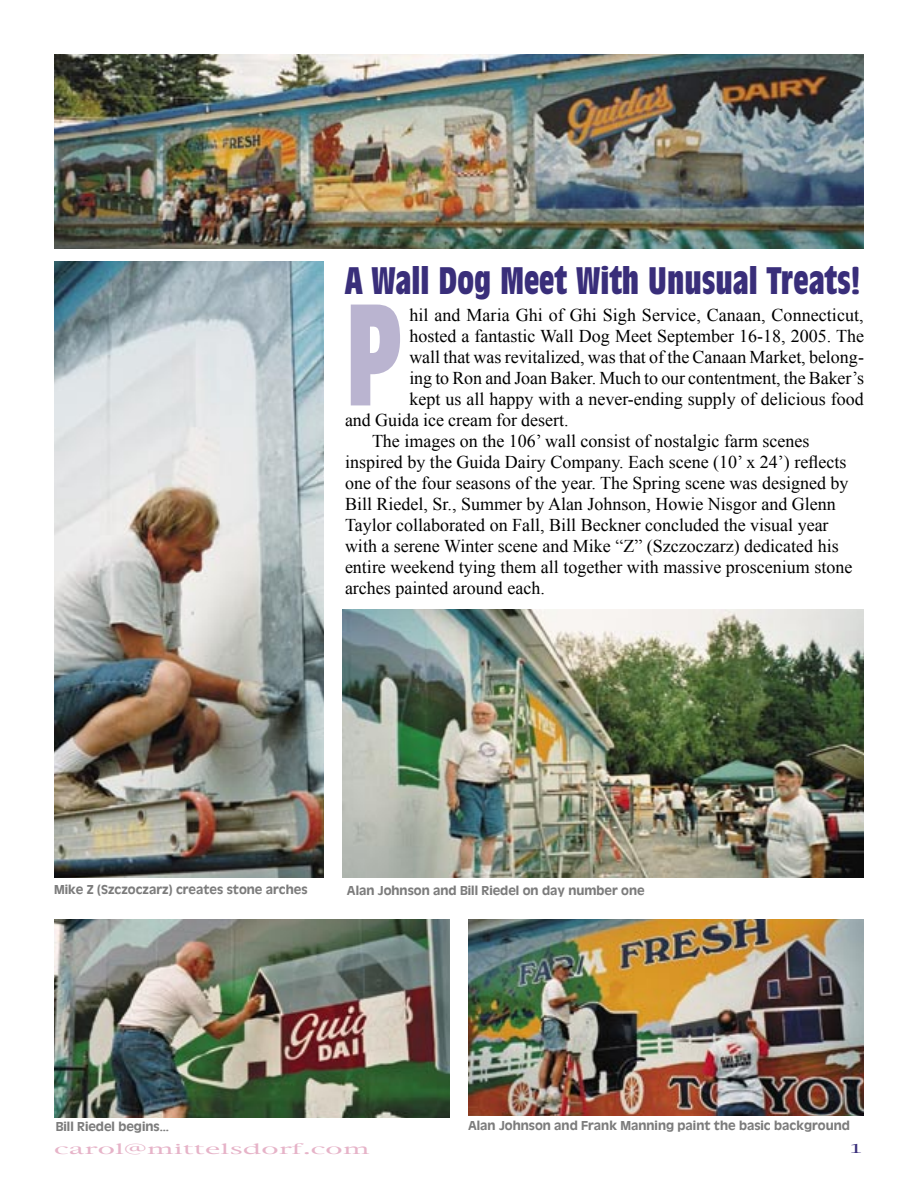
<style>
.page{position:relative;width:918px;height:1188px;background:#fff}
.page>*{position:absolute;margin:0;border:0;box-sizing:border-box;transform-origin:0 0}
.drop_cap{font:700 condensed 141.3px "Antique Olive";color:#bab4d0;scale:.89 1}
.captions{font:700 condensed 37.5px "Antique Olive";color:#392e7a}
.BODY{font:18px/21px "Times New Roman";color:#000}
.drop_cap-2{font:18px "Times New Roman";color:#000}
.captions-2{font:700 13.5px "Antique Olive";color:#7c7c7c}
.t1{font:13.5px "New York";color:#e6b3c8;scale:2 1}
.t2{font:12px "New York";color:#392e7a;scale:2 1}
</style>
<div class="page">
<img style="left:343px;top:609px;width:521px;height:269px">
<img style="left:54px;top:262px;width:270px;height:616px">
<img style="left:54px;top:54px;width:810px;height:195px">
<img style="left:54px;top:920px;width:396px;height:198px">
<img style="left:468px;top:920px;width:396px;height:195px">
<p class="captions" style="left:345px;top:260px;width:517px">A Wall Dog Meet With Unusual Treats!</p>
<p class="drop_cap" style="left:345px;top:277px;width:67px">P</p>
<p class="drop_cap-2" style="left:409px;top:305px;width:456px">hil and Maria Ghi of Ghi Sigh Service, Canaan, Connecticut,</p>
<p class="drop_cap-2" style="left:409px;top:326px;width:456px">hosted a fantastic Wall Dog Meet September 16-18, 2005. The</p>
<p class="drop_cap-2" style="left:409px;top:347px;width:456px">wall that was revitalized, was that of the Canaan Market, belong-</p>
<p class="drop_cap-2" style="left:409px;top:368px;width:456px">ing to Ron and Joan Baker. Much to our contentment, the Baker’s</p>
<p class="drop_cap-2" style="left:409px;top:389px;width:456px">kept us all happy with a never-ending supply of delicious food</p>
<p class="drop_cap-2" style="left:345px;top:410px;width:225px">and Guida ice cream for desert.</p>
<p class="BODY" style="left:345px;top:431px;width:509px;text-indent:27px">The images on the 106’ wall consist of nostalgic farm scenes inspired by the Guida Dairy Company. Each scene (10’ x 24’) reflects one of the four seasons of the year. The Spring scene was designed by Bill Riedel, Sr., Summer by Alan Johnson, Howie Nisgor and Glenn Taylor collaborated on Fall, Bill Beckner concluded the visual year with a serene Winter scene and Mike “Z” (Szczoczarz) dedicated his entire weekend tying them all together with massive proscenium stone arches painted around each.</p>
<p class="captions-2" style="left:54px;top:881px;width:255px">Mike Z (Szczoczarz) creates stone arches</p>
<p class="captions-2" style="left:347px;top:883px;width:299px">Alan Johnson and Bill Riedel on day number one</p>
<p class="captions-2" style="left:56px;top:1119px;width:115px">Bill Riedel begins...</p>
<p class="captions-2" style="left:468px;top:1118px;width:383px">Alan Johnson and Frank Manning paint the basic background</p>
<p class="t1" style="left:54px;top:1140px;width:159px">carol@mittelsdorf.com</p>
<p class="t2" style="left:848px;top:1140px;width:10px">1</p>
</div>
